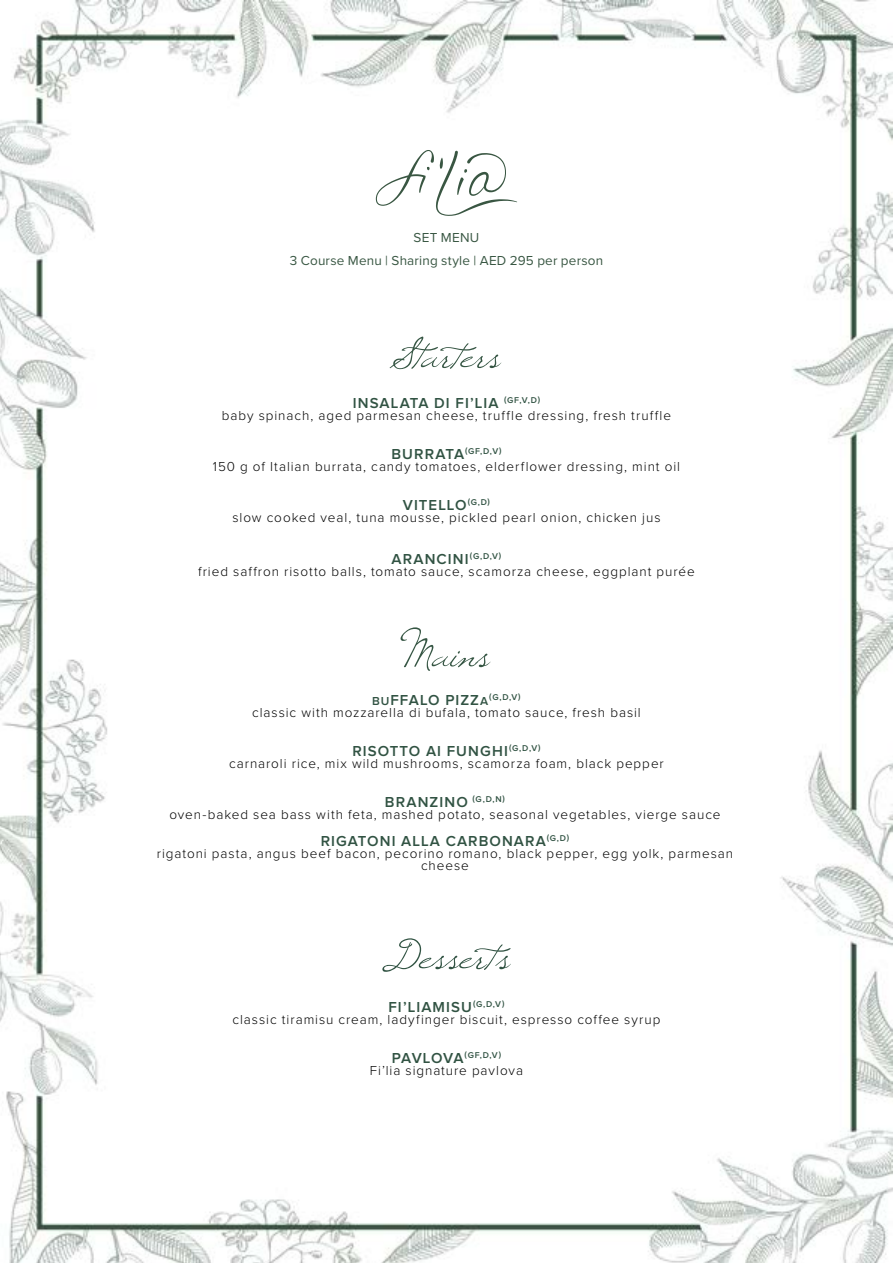
<style>
.page{position:relative;width:893px;height:1263px;background:#fff}
.page>*{position:absolute;margin:0;border:0;box-sizing:border-box;transform-origin:0 0}
.t1{font:54px "Windsong";color:#355543}
.t2{font:54px "Windsong";color:#315343}
.t3{font:600 15px "Proxima Nova";letter-spacing:.07em;color:#315343}
.t4{font:300 13.5px/12px "Proxima Nova";letter-spacing:.07em;color:#000;text-align:center}
.t5{font:13.5px "Proxima Nova";letter-spacing:.015em;color:#395743}
.t6{font:600 8.7px "Proxima Nova";color:#315343}
.s1{font-size:15px}
.s2{font-size:12px}
</style>
<div class="page">
<img style="left:0;top:0;width:893px;height:1263px">
<svg style="left:376px;top:150px;width:141px;height:66px"></svg>
<p class="t5" style="left:414px;top:228px;width:67px">SET MENU</p>
<p class="t5" style="left:290px;top:250px;width:315px">3 Course Menu | Sharing style | AED 295 per person</p>
<h1 class="t1" style="left:392px;top:317px;width:110px">Starters</h1>
<p class="t3" style="left:353px;top:396px;width:189px">INSALATA DI FI’LIA <sup>(GF,V,D)</sup></p>
<p class="t4" style="left:222px;top:409px;width:451px">baby spinach, aged parmesan cheese, truffle dressing, fresh truffle</p>
<p class="t6" style="left:391px;top:447px;width:112px"><span class="s1">BURRATA</span>(GF,D,V)</p>
<p class="t4" style="left:213px;top:460px;width:469px">150 g of Italian burrata, candy tomatoes, elderflower dressing, mint oil</p>
<p class="t3" style="left:403px;top:498px;width:89px">VITELLO<sup>(G,D)</sup></p>
<p class="t4" style="left:232px;top:511px;width:430px">slow cooked veal, tuna mousse, pickled pearl onion, chicken jus</p>
<p class="t3" style="left:392px;top:552px;width:111px">ARANCINI<sup>(G,D,V)</sup></p>
<p class="t4" style="left:198px;top:565px;width:498px">fried saffron risotto balls, tomato sauce, scamorza cheese, eggplant purée</p>
<h1 class="t1" style="left:403px;top:616px;width:87px">Mains</h1>
<p class="t3" style="left:372px;top:693px;width:150px"><span class="s2">BU</span>FFALO PIZZ<span class="s2">A</span><sup>(G,D,V)</sup></p>
<p class="t4" style="left:252px;top:706px;width:390px">classic with mozzarella di bufala, tomato sauce, fresh basil</p>
<p class="t3" style="left:352px;top:744px;width:190px">RISOTTO AI FUNGHI<sup>(G,D,V)</sup></p>
<p class="t4" style="left:229px;top:757px;width:436px">carnaroli rice, mix wild mushrooms, scamorza foam, black pepper</p>
<p class="t3" style="left:385px;top:795px;width:121px">BRANZINO <sup>(G,D,N)</sup></p>
<p class="t4" style="left:169px;top:808px;width:553px">oven-baked sea bass with feta, mashed potato, seasonal vegetables, vierge sauce</p>
<p class="t3" style="left:321px;top:834px;width:250px">RIGATONI ALLA CARBONARA<sup>(G,D)</sup></p>
<p class="t4" style="left:157px;top:847px;width:578px">rigatoni pasta, angus beef bacon, pecorino romano, black pepper, egg yolk, parmesan cheese</p>
<h1 class="t2" style="left:382px;top:918px;width:129px">Desserts</h1>
<p class="t3" style="left:388px;top:1000px;width:118px">FI’LIAMISU<sup>(G,D,V)</sup></p>
<p class="t4" style="left:233px;top:1013px;width:429px">classic tiramisu cream, ladyfinger biscuit, espresso coffee syrup</p>
<p class="t6" style="left:392px;top:1051px;width:111px"><span class="s1">PAVLOVA</span>(GF,D,V)</p>
<p class="t4" style="left:370px;top:1064px;width:155px">Fi’lia signature pavlova</p>
</div>
